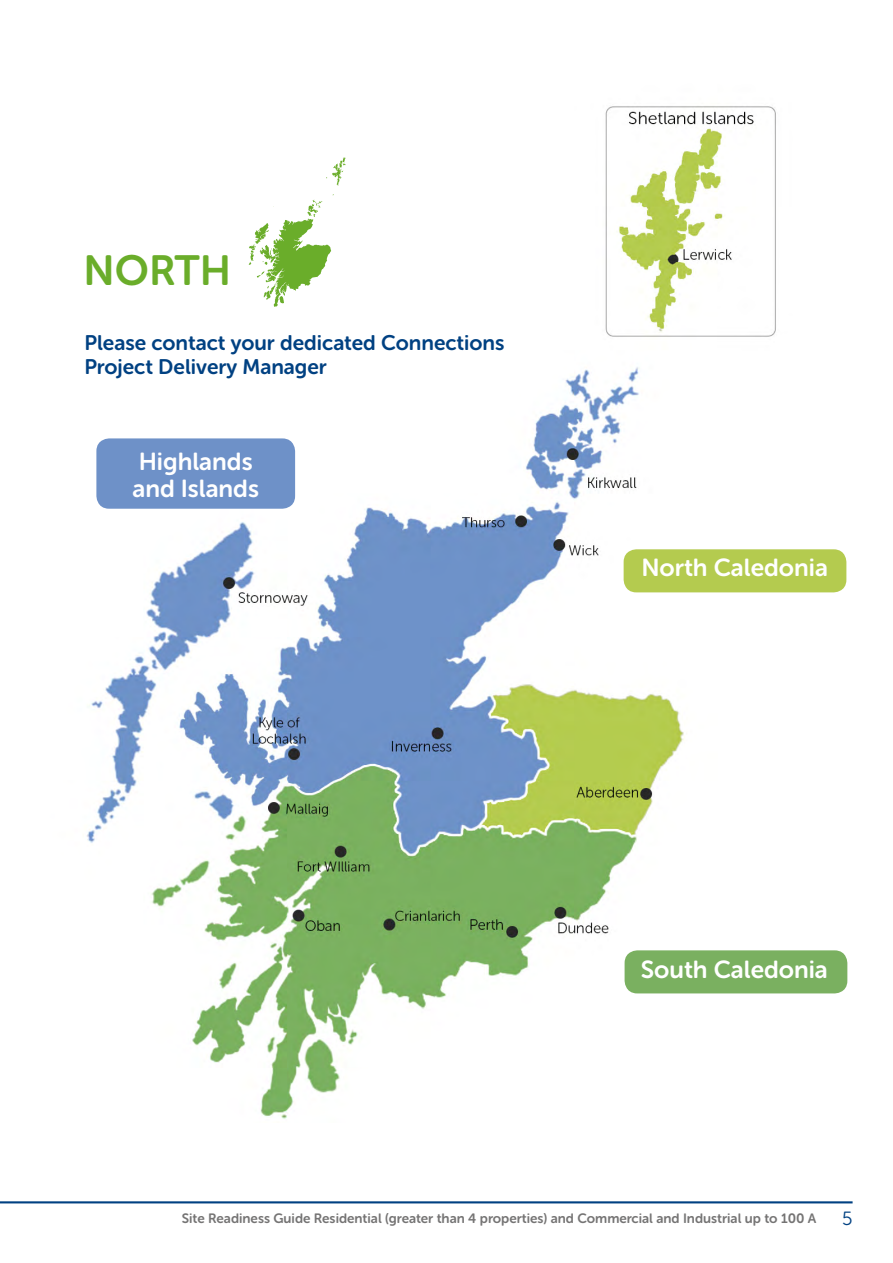
<style>
.page{position:relative;width:893px;height:1263px;background:#fff}
.page>*{position:absolute;margin:0;border:0;box-sizing:border-box;transform-origin:0 0}
.t1{font:42px "Museo Sans Rounded 700";color:#6aad2a}
.t2{font:24.6px/27px "Museo Sans Rounded 700";color:#fff}
.t3{font:21px/24px "Museo Sans Rounded 700";color:#004182}
.t4{font:19.05px "Museo Sans Rounded 300";color:#004182}
.t5{font:13.5px "Museo Sans Rounded 700";color:#757474}
</style>
<div class="page">
<hr style="left:0;top:1201px;width:853px;height:2px;background:#004182">
<img style="left:87px;top:106px;width:753px;height:1013px">
<div style="left:624px;top:549px;width:222px;height:43px;background:#b4cb4f;border-radius:13px"></div>
<div style="left:96px;top:438px;width:199px;height:71px;background:#6e91c8;border-radius:13px"></div>
<div style="left:625px;top:950px;width:222px;height:43px;background:#7ab060;border-radius:13px"></div>
<svg style="left:326px;top:157px;width:19px;height:29px"></svg>
<svg style="left:249px;top:194px;width:85px;height:113px"></svg>
<h1 class="t1" style="left:84px;top:247px;width:149px">NORTH</h1>
<h3 class="t3" style="left:84px;top:331px;width:422px">Please contact your dedicated Connections<br>Project Delivery Manager</h3>
<h2 class="t2" style="left:132px;top:448px;width:128px">Highlands and Islands</h2>
<h2 class="t2" style="left:642px;top:555px;width:188px">North Caledonia</h2>
<h2 class="t2" style="left:641px;top:956px;width:189px">South Caledonia</h2>
<p class="t5" style="left:182px;top:1211px;width:636px">Site Readiness Guide Residential (greater than 4 properties) and Commercial and Industrial up to 100 A</p>
<h3 class="t4" style="left:842px;top:1208px;width:12px">5</h3>
</div>
